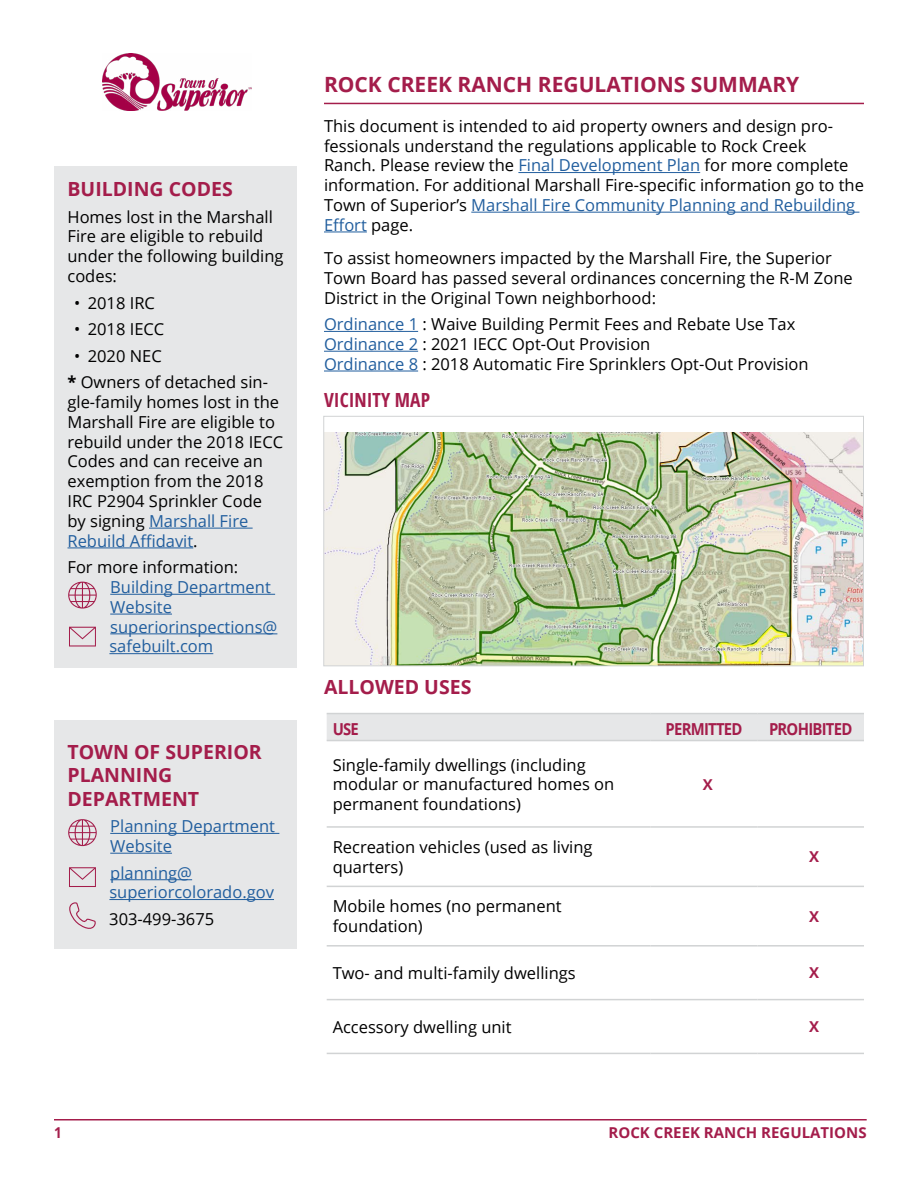
<style>
.page{position:relative;width:918px;height:1188px;background:#fff}
.page>*{position:absolute;margin:0;border:0;box-sizing:border-box;transform-origin:0 0}
.t1{font:700 21px "Open Sans";color:#a41d4b}
.t2{font:700 19.5px/23.4px "Open Sans";color:#a41d4b}
.t3{font:700 condensed 19.5px "Open Sans";color:#a41d4b}
.t4{font:16.5px/19.8px "Open Sans";color:#000}
.t5{font:16.5px/19.8px "Open Sans";color:#215e9e}
.t6{font:700 16.5px "Open Sans";letter-spacing:-.05em;color:#a41d4b;scale:.9 1}
.t7{font:700 15px "Open Sans";color:#a41d4b}
.t8{font:700 15px "Open Sans";color:#a41d4b;scale:.9 1}
.s1{font-weight:700}
.s2{color:#215e9e}
</style>
<div class="page">
<hr style="left:54px;top:1119px;width:813px;height:1px;background:#a41d4b">
<hr style="left:324px;top:103px;width:540px;height:1px;background:#a41d4b">
<hr style="left:518px;top:172px;width:182px;height:1px;background:#215e9e">
<hr style="left:471px;top:212px;width:388px;height:1px;background:#215e9e">
<hr style="left:324px;top:232px;width:43px;height:1px;background:#215e9e">
<hr style="left:324px;top:331px;width:94px;height:1px;background:#215e9e">
<hr style="left:324px;top:351px;width:94px;height:1px;background:#215e9e">
<hr style="left:324px;top:371px;width:94px;height:1px;background:#215e9e">
<img style="left:325px;top:432px;width:537px;height:232px">
<div style="left:323px;top:416px;width:541px;height:250px;border:1px solid #d1d3d4"></div>
<div style="left:54px;top:166px;width:243px;height:501px;background:#e6e7e8"></div>
<hr style="left:149px;top:528px;width:104px;height:1px;background:#215e9e">
<hr style="left:68px;top:548px;width:125px;height:1px;background:#215e9e">
<hr style="left:110px;top:594px;width:165px;height:1px;background:#215e9e">
<hr style="left:110px;top:614px;width:62px;height:1px;background:#215e9e">
<hr style="left:110px;top:633px;width:167px;height:1px;background:#215e9e">
<hr style="left:109px;top:653px;width:104px;height:1px;background:#215e9e">
<img style="left:103px;top:53px;width:149px;height:58px">
<div style="left:327px;top:714px;width:537px;height:26px;background:#e6e7e8"></div>
<hr style="left:327px;top:826px;width:324px;height:2px;background:#d1d3d4">
<hr style="left:651px;top:826px;width:106px;height:2px;background:#d1d3d4">
<hr style="left:757px;top:826px;width:107px;height:2px;background:#d1d3d4">
<hr style="left:327px;top:886px;width:324px;height:1px;background:#d1d3d4">
<hr style="left:651px;top:886px;width:106px;height:1px;background:#d1d3d4">
<hr style="left:757px;top:886px;width:107px;height:1px;background:#d1d3d4">
<hr style="left:327px;top:1053px;width:324px;height:1px;background:#d1d3d4">
<hr style="left:651px;top:1053px;width:106px;height:1px;background:#d1d3d4">
<hr style="left:757px;top:1053px;width:107px;height:1px;background:#d1d3d4">
<hr style="left:327px;top:945px;width:324px;height:2px;background:#d1d3d4">
<hr style="left:651px;top:945px;width:106px;height:2px;background:#d1d3d4">
<hr style="left:757px;top:945px;width:107px;height:2px;background:#d1d3d4">
<hr style="left:327px;top:999px;width:324px;height:1px;background:#d1d3d4">
<hr style="left:651px;top:999px;width:106px;height:1px;background:#d1d3d4">
<hr style="left:757px;top:999px;width:107px;height:1px;background:#d1d3d4">
<hr style="left:327px;top:713px;width:324px;height:1px;background:#d1d3d4">
<hr style="left:651px;top:713px;width:106px;height:1px;background:#d1d3d4">
<hr style="left:757px;top:713px;width:107px;height:1px;background:#d1d3d4">
<hr style="left:327px;top:740px;width:324px;height:1px;background:#d1d3d4">
<hr style="left:651px;top:740px;width:106px;height:1px;background:#d1d3d4">
<hr style="left:757px;top:740px;width:107px;height:1px;background:#d1d3d4">
<div style="left:54px;top:720px;width:243px;height:229px;background:#e6e7e8"></div>
<hr style="left:110px;top:833px;width:169px;height:1px;background:#215e9e">
<hr style="left:110px;top:853px;width:62px;height:1px;background:#215e9e">
<hr style="left:110px;top:879px;width:82px;height:1px;background:#215e9e">
<hr style="left:109px;top:899px;width:165px;height:1px;background:#215e9e">
<svg style="left:69px;top:867px;width:27px;height:20px"></svg>
<svg style="left:69px;top:627px;width:27px;height:20px"></svg>
<svg style="left:69px;top:902px;width:27px;height:27px"></svg>
<svg style="left:68px;top:819px;width:29px;height:27px"></svg>
<svg style="left:68px;top:582px;width:29px;height:27px"></svg>
<p class="t2" style="left:68px;top:177px;width:167px">BUILDING CODES</p>
<p class="t4" style="left:68px;top:206px;width:218px">Homes lost in the Marshall<br>Fire are eligible to rebuild under the following building codes:</p>
<p class="t4" style="left:74px;top:292px;width:82px">• 2018 IRC</p>
<p class="t4" style="left:74px;top:319px;width:92px">• 2018 IECC</p>
<p class="t4" style="left:68px;top:342px;width:202px;line-height:26.5px;text-indent:7px">• 2020 NEC<br><span class="s1">*</span> Owners of detached sin-</p>
<p class="t4" style="left:68px;top:392px;width:217px">gle-family homes lost in the<br>Marshall Fire are eligible to rebuild under the 2018 IECC<br>Codes and can receive an exemption from the 2018<br>IRC P2904 Sprinkler Code by signing <span class="s2">Marshall Fire<br>Rebuild Affidavit</span>.</p>
<p class="t4" style="left:68px;top:557px;width:172px">For more information:</p>
<p class="t5" style="left:109px;top:577px;width:169px">Building Department<br>Website superiorinspections@ safebuilt.com</p>
<p class="t2" style="left:68px;top:740px;width:196px">TOWN OF SUPERIOR<br>PLANNING<br>DEPARTMENT</p>
<p class="t5" style="left:110px;top:816px;width:166px">Planning Department<br>Website</p>
<p class="t5" style="left:109px;top:862px;width:166px">planning@ superiorcolorado.gov</p>
<p class="t4" style="left:109px;top:909px;width:107px">303-499-3675</p>
<p class="t1" style="left:324px;top:69px;width:477px">ROCK CREEK RANCH REGULATIONS SUMMARY</p>
<p class="t4" style="left:324px;top:115px;width:542px">This document is intended to aid property owners and design pro&shy;fessionals understand the regulations applicable to Rock Creek<br>Ranch. Please review the <span class="s2">Final Development Plan</span> for more complete information. For additional Marshall Fire-specific information go to the Town of Superior’s <span class="s2">Marshall Fire Community Planning and Rebuilding Effort</span> page.</p>
<p class="t4" style="left:324px;top:248px;width:530px">To assist homeowners impacted by the Marshall Fire, the Superior<br>Town Board has passed several ordinances concerning the R-M Zone<br>District in the Original Town neighborhood:</p>
<p class="t4" style="left:324px;top:314px;width:486px"><span class="s2">Ordinance 1</span> : Waive Building Permit Fees and Rebate Use Tax<br><span class="s2">Ordinance 2</span> : 2021 IECC Opt-Out Provision<br><span class="s2">Ordinance 8</span> : 2018 Automatic Fire Sprinklers Opt-Out Provision</p>
<p class="t3" style="left:324px;top:386px;width:108px">VICINITY MAP</p>
<p class="t2" style="left:324px;top:675px;width:149px">ALLOWED USES</p>
<p class="t6" style="left:333px;top:717px;width:31px">USE</p>
<p class="t6" style="left:666px;top:717px;width:87px">PERMITTED</p>
<p class="t6" style="left:769px;top:717px;width:94px">PROHIBITED</p>
<p class="t4" style="left:333px;top:754px;width:283px">Single-family dwellings (including modular or manufactured homes on permanent foundations)</p>
<p class="t7" style="left:703px;top:774px;width:12px">X</p>
<p class="t4" style="left:333px;top:837px;width:261px">Recreation vehicles (used as living quarters)</p>
<p class="t7" style="left:809px;top:846px;width:12px">X</p>
<p class="t4" style="left:333px;top:896px;width:230px">Mobile homes (no permanent foundation)</p>
<p class="t7" style="left:809px;top:906px;width:12px">X</p>
<p class="t4" style="left:333px;top:963px;width:245px">Two- and multi-family dwellings</p>
<p class="t7" style="left:809px;top:962px;width:12px">X</p>
<p class="t4" style="left:333px;top:1017px;width:180px">Accessory dwelling unit</p>
<p class="t7" style="left:809px;top:1016px;width:12px">X</p>
<p class="t8" style="left:54px;top:1122px;width:10px">1</p>
<p class="t7" style="left:609px;top:1122px;width:260px">ROCK CREEK RANCH REGULATIONS</p>
</div>
